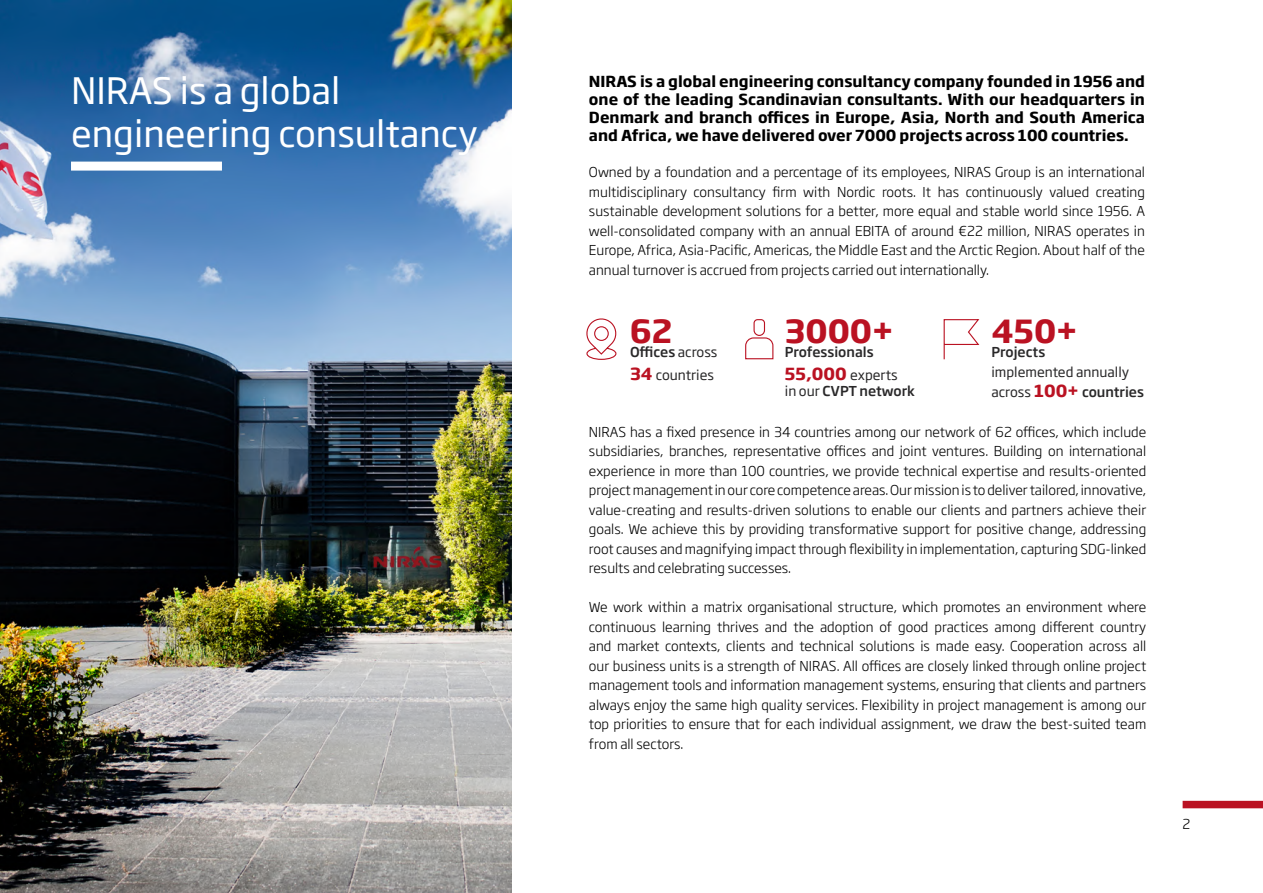
<style>
.page{position:relative;width:1263px;height:893px;background:#fff}
.page>*{position:absolute;margin:0;border:0;box-sizing:border-box;transform-origin:0 0}
.t1{font:36px/43.2px "Soho Gothic Pro";color:#fff}
.t2{font:700 31.5px "Soho Gothic Pro";color:#ba1222}
.t3{font:700 15px/18px "Soho Gothic Pro";color:#000;text-align:justify}
.t4{font:300 13.5px/19.5px "Soho Gothic Pro";color:#000;text-align:justify}
.t5{font:13.5px/16.2px "Soho Gothic Pro";color:#292829}
.t6{font:500 13.5px "Soho Gothic Pro";color:#292829}
.s1{font-weight:700;font-size:16.5px;color:#ba1222}
.s2{font-weight:500}
.s3{font-weight:400}
</style>
<div class="page">
<div style="left:1182px;top:801px;width:81px;height:7px;background:#ba1222"></div>
<img style="left:0;top:0;width:511px;height:893px">
<div style="left:71px;top:162px;width:151px;height:9px;background:#fff"></div>
<svg style="left:586px;top:318px;width:31px;height:42px"></svg>
<svg style="left:745px;top:319px;width:29px;height:41px"></svg>
<svg style="left:943px;top:319px;width:37px;height:41px"></svg>
<h1 class="t1" style="left:71px;top:67px;width:408px">NIRAS is a global engineering consultancy</h1>
<p class="t3" style="left:589px;top:72px;width:557px">NIRAS is a global engineering consultancy company founded in 1956 and one of the leading Scandinavian consultants. With our headquarters in Denmark and branch offices in Europe, Asia, North and South America and Africa, we have delivered over 7000 projects across 100 countries.</p>
<p class="t4" style="left:589px;top:162px;width:558px">Owned by a foundation and a percentage of its employees, NIRAS Group is an international multidisciplinary consultancy firm with Nordic roots. It has continuously valued creating sustainable development solutions for a better, more equal and stable world since 1956. A well-consolidated company with an annual EBITA of around €22 million, NIRAS operates in Europe, Africa, Asia-Pacific, Americas, the Middle East and the Arctic Region. About half of the annual turnover is accrued from projects carried out internationally.</p>
<h2 class="t2" style="left:630px;top:306px;width:44px">62</h2>
<h2 class="t2" style="left:785px;top:306px;width:110px">3000+</h2>
<h2 class="t2" style="left:991px;top:306px;width:88px">450+</h2>
<p class="t5" style="left:785px;top:366px;width:132px"><span class="s1">55,000</span> experts<br>in our <span class="s2">CVPT network</span></p>
<p class="t5" style="left:991px;top:362px;width:154px;line-height:19.8px">implemented annually across <span class="s1">100+</span> <span class="s2">countries</span></p>
<p class="t6" style="left:630px;top:342px;width:89px">Offices <span class="s3">across</span></p>
<p class="t6" style="left:785px;top:342px;width:90px">Professionals</p>
<p class="t6" style="left:991px;top:342px;width:55px">Projects</p>
<p class="t5" style="left:630px;top:366px;width:85px"><span class="s1">34</span> countries</p>
<p class="t4" style="left:589px;top:421px;width:559px">NIRAS has a fixed presence in 34 countries among our network of 62 offices, which include subsidiaries, branches, representative offices and joint ventures. Building on international experience in more than 100 countries, we provide technical expertise and results-oriented project management in our core competence areas. Our mission is to deliver tailored, innovative, value-creating and results-driven solutions to enable our clients and partners achieve their goals. We achieve this by providing transformative support for positive change, addressing root causes and magnifying impact through flexibility in implementation, capturing SDG-linked results and celebrating successes.</p>
<p class="t4" style="left:589px;top:597px;width:559px">We work within a matrix organisational structure, which promotes an environment where continuous learning thrives and the adoption of good practices among different country and market contexts, clients and technical solutions is made easy. Cooperation across all our business units is a strength of NIRAS. All offices are closely linked through online project management tools and information management systems, ensuring that clients and partners always enjoy the same high quality services. Flexibility in project management is among our top priorities to ensure that for each individual assignment, we draw the best-suited team from all sectors.</p>
<p class="t4" style="left:1182px;top:814px;width:9px">2</p>
</div>
